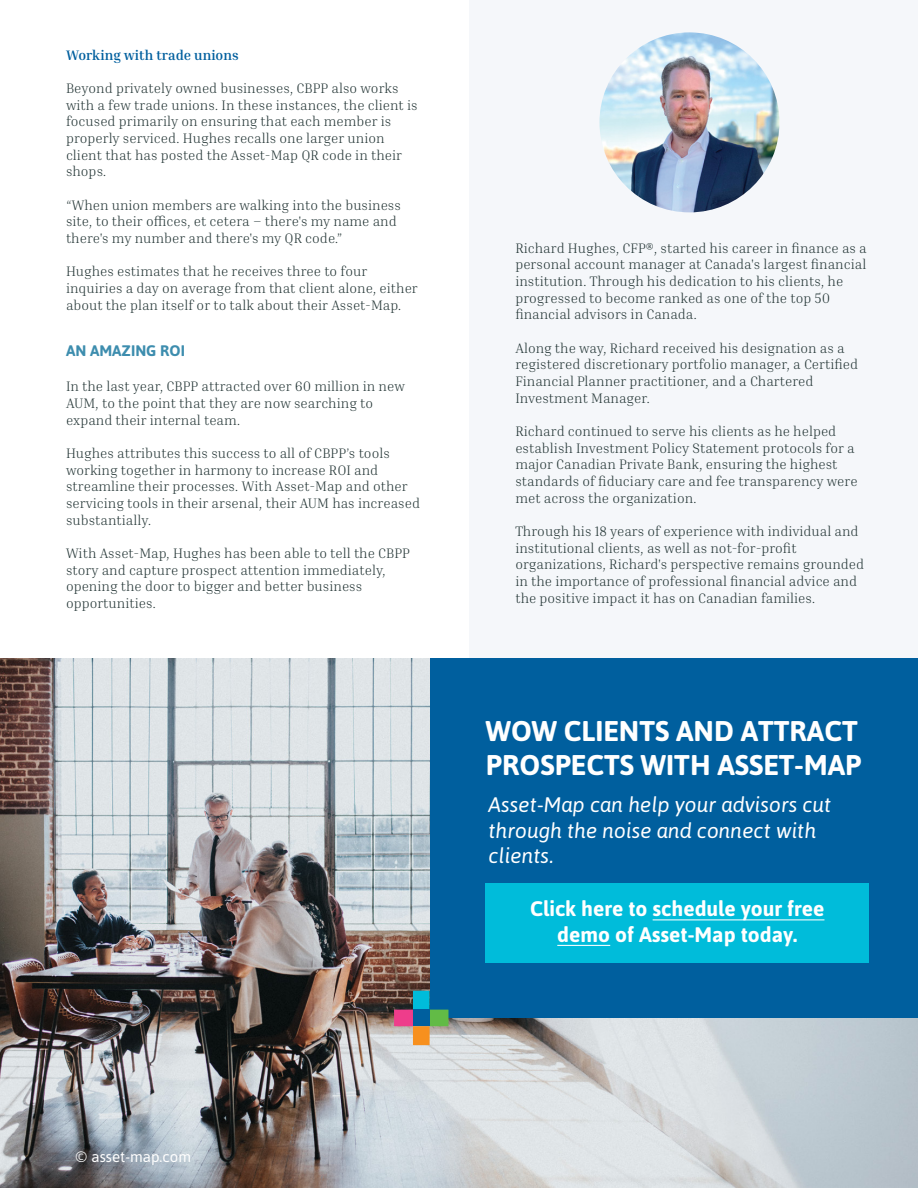
<style>
.page{position:relative;width:918px;height:1188px;background:#fff}
.page>*{position:absolute;margin:0;border:0;box-sizing:border-box;transform-origin:0 0}
.t1{font:700 28.5px/34.2px "Asap";color:#fff}
.t2{font:italic 21px/25.5px "Asap";color:#fff}
.t3{font:700 21px/25.5px "Asap";color:#fff;text-align:center}
.t4{font:700 15.3px "Asap";color:#3d8dae}
.t5{font:15px "Asap";color:#fff}
.t6{font:300 13.95px/16.6px "Inria Serif";color:#203232}
.t7{font:700 13.95px "Inria Serif";color:#005f9e}
</style>
<div class="page">
<img style="left:0;top:658px;width:918px;height:529px">
<div style="left:469px;top:0;width:449px;height:658px;background:#f5f7fa"></div>
<img style="left:599px;top:32px;width:180px;height:180px;border-radius:90px">
<div style="left:431px;top:658px;width:487px;height:360px;background:#005f9e"></div>
<svg style="left:394px;top:991px;width:54px;height:54px;background:#858d87"></svg>
<div style="left:413px;top:1010px;width:17px;height:16px;background:#005f9e"></div>
<div style="left:485px;top:883px;width:384px;height:80px;background:#00bcda"></div>
<hr style="left:557px;top:945px;width:53px;height:1px;background:#fff">
<hr style="left:653px;top:919px;width:171px;height:1px;background:#fff">
<p class="t7" style="left:66px;top:46px;width:174px">Working with trade unions</p>
<p class="t6" style="left:66px;top:80px;width:353px">Beyond privately owned businesses, CBPP also works with a few trade unions. In these instances, the client is focused primarily on ensuring that each member is properly serviced. Hughes recalls one larger union client that has posted the Asset-Map QR code in their shops.</p>
<p class="t6" style="left:66px;top:196px;width:337px">“When union members are walking into the business site, to their offices, et cetera – there's my name and there's my number and there's my QR code.”</p>
<p class="t6" style="left:66px;top:263px;width:353px">Hughes estimates that he receives three to four inquiries a day on average from that client alone, either about the plan itself or to talk about their Asset-Map.</p>
<p class="t4" style="left:66px;top:341px;width:121px">AN AMAZING ROI</p>
<p class="t6" style="left:66px;top:378px;width:340px">In the last year, CBPP attracted over 60 million in new<br>AUM, to the point that they are now searching to expand their internal team.</p>
<p class="t6" style="left:66px;top:445px;width:356px">Hughes attributes this success to all of CBPP’s tools working together in harmony to increase ROI and streamline their processes. With Asset-Map and other servicing tools in their arsenal, their AUM has increased substantially.</p>
<p class="t6" style="left:66px;top:545px;width:346px">With Asset-Map, Hughes has been able to tell the CBPP story and capture prospect attention immediately, opening the door to bigger and better business opportunities.</p>
<p class="t6" style="left:515px;top:239px;width:353px">Richard Hughes, CFP®, started his career in finance as a personal account manager at Canada's largest financial institution. Through his dedication to his clients, he progressed to become ranked as one of the top 50 financial advisors in Canada.</p>
<p class="t6" style="left:515px;top:339px;width:344px">Along the way, Richard received his designation as a registered discretionary portfolio manager, a Certified Financial Planner practitioner, and a Chartered Investment Manager.</p>
<p class="t6" style="left:515px;top:422px;width:344px">Richard continued to serve his clients as he helped establish Investment Policy Statement protocols for a major Canadian Private Bank, ensuring the highest standards of fiduciary care and fee transparency were met across the organization.</p>
<p class="t6" style="left:515px;top:522px;width:350px">Through his 18 years of experience with individual and institutional clients, as well as not-for-profit organizations, Richard's perspective remains grounded in the importance of professional financial advice and the positive impact it has on Canadian families.</p>
<h1 class="t1" style="left:486px;top:713px;width:377px">WOW CLIENTS AND ATTRACT<br>PROSPECTS WITH ASSET-MAP</h1>
<h2 class="t2" style="left:488px;top:791px;width:345px">Asset-Map can help your advisors cut through the noise and connect with clients.</h2>
<h2 class="t3" style="left:530px;top:895px;width:296px">Click here to schedule your free demo of Asset-Map today.</h2>
<p class="t5" style="left:76px;top:1147px;width:117px">© asset-map.com</p>
</div>
